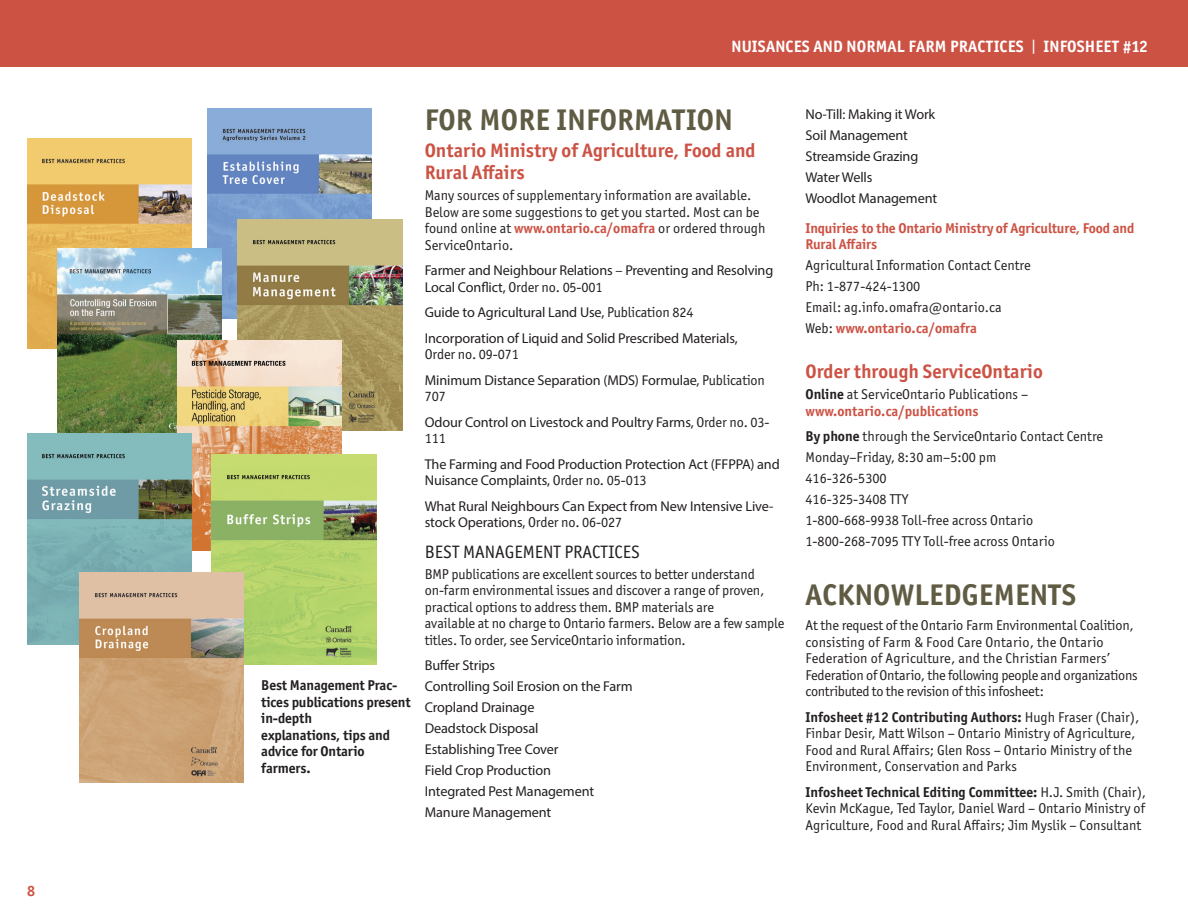
<style>
.page{position:relative;width:1188px;height:918px;background:#fff}
.page>*{position:absolute;margin:0;border:0;box-sizing:border-box;transform-origin:0 0}
.t1{font:700 30px "Officina Sans ITC Pro";letter-spacing:.01em;color:#605c44}
.t2{font:700 19.5px/22.5px "Officina Sans ITC Pro";color:#cc5244}
.t3{font:18px "Officina Sans ITC Pro";color:#231f20}
.t4{font:700 16.5px "Officina Sans ITC Pro";letter-spacing:.01em;color:#fff}
.t5{font:700 15px "Officina Sans ITC Pro";color:#cc5244}
.t6{font:14.25px/16.5px "Officina Sans ITC Pro";color:#231f20}
.t7{font:14.25px/21px "Myriad Pro";letter-spacing:-.01em;color:#231f20}
.t8{font:700 14.25px/16.5px "Officina Sans ITC Pro";letter-spacing:-.01em;color:#231f20}
.t9{font:700 14.25px/16.5px "Officina Sans ITC Pro";letter-spacing:-.01em;color:#cc5244}
.s1{font-weight:400}
.s2{font-weight:700;color:#cc5244}
.s3{font-family:"Officina Sans ITC Pro"}
.s4{font-weight:700}
</style>
<div class="page">
<div style="left:0;top:0;width:1188px;height:68px;background:#cc5244"></div>
<img style="left:207px;top:108px;width:165px;height:210px">
<img style="left:27px;top:138px;width:165px;height:210px">
<img style="left:238px;top:220px;width:164px;height:210px">
<img style="left:57px;top:249px;width:165px;height:185px">
<img style="left:177px;top:340px;width:165px;height:211px">
<img style="left:27px;top:434px;width:165px;height:210px">
<img style="left:212px;top:454px;width:164px;height:211px">
<img style="left:79px;top:572px;width:165px;height:211px">
<p class="t5" style="left:27px;top:882px;width:10px">8</p>
<p class="t4" style="left:731px;top:37px;width:418px">NUISANCES AND NORMAL FARM PRACTICES <span class="s1">|</span> INFOSHEET #12</p>
<p class="t8" style="left:261px;top:677px;width:151px">Best Management Prac&shy;tices publications present in-depth<br>explanations, tips and advice for Ontario farmers.</p>
<h1 class="t1" style="left:425px;top:101px;width:309px">FOR MORE INFORMATION</h1>
<h2 class="t2" style="left:425px;top:139px;width:332px">Ontario Ministry of Agriculture, Food and<br>Rural Affairs</h2>
<p class="t6" style="left:425px;top:187px;width:342px">Many sources of supplementary information are available.<br>Below are some suggestions to get you started. Most can be found online at <span class="s2">www.ontario.ca/omafra</span> or ordered through ServiceOntario.</p>
<p class="t7" style="left:425px;top:262px;width:350px;line-height:16.5px">Farmer and Neighbour Relations – Preventing and Resolving<br>Local Conflict, <span class="s3">Order no. 05-001</span></p>
<p class="t7" style="left:425px;top:299px;width:314px;line-height:25.5px">Guide to Agricultural Land Use, <span class="s3">Publication 824<br></span>Incorporation of Liquid and Solid Prescribed Materials,</p>
<p class="t6" style="left:425px;top:346px;width:96px">Order no. 09-071</p>
<p class="t7" style="left:425px;top:369px;width:342px">Minimum Distance Separation (MDS) Formulae, <span class="s3">Publication</span></p>
<p class="t6" style="left:425px;top:388px;width:23px">707</p>
<p class="t7" style="left:425px;top:411px;width:346px">Odour Control on Livestock and Poultry Farms, <span class="s3">Order no. 03-</span></p>
<p class="t6" style="left:425px;top:430px;width:23px">111</p>
<p class="t7" style="left:425px;top:455px;width:356px;line-height:16.5px">The Farming and Food Production Protection Act (FFPPA) and<br>Nuisance Complaints, <span class="s3">Order no. 05-013</span></p>
<p class="t7" style="left:425px;top:497px;width:350px;line-height:16.5px">What Rural Neighbours Can Expect from New Intensive Live&shy;stock Operations, <span class="s3">Order no. 06-027</span></p>
<p class="t3" style="left:425px;top:541px;width:216px">BEST MANAGEMENT PRACTICES</p>
<p class="t6" style="left:425px;top:566px;width:361px">BMP publications are excellent sources to better understand on-farm environmental issues and discover a range of proven, practical options to address them. BMP materials are<br>available at no charge to Ontario farmers. Below are a few sample titles. To order, see ServiceOntario information.</p>
<p class="t7" style="left:425px;top:655px;width:209px">Buffer Strips<br>Controlling Soil Erosion on the Farm<br>Cropland Drainage<br>Deadstock Disposal<br>Establishing Tree Cover<br>Field Crop Production<br>Integrated Pest Management<br>Manure Management</p>
<p class="t7" style="left:806px;top:103px;width:133px">No-Till: Making it Work<br>Soil Management<br>Streamside Grazing<br>Water Wells<br>Woodlot Management</p>
<p class="t9" style="left:806px;top:220px;width:331px">Inquiries to the Ontario Ministry of Agriculture, Food and<br>Rural Affairs</p>
<p class="t6" style="left:806px;top:255px;width:227px;line-height:21px">Agricultural Information Contact Centre<br>Ph: 1-877-424-1300<br>Email: ag.info.omafra@ontario.ca<br>Web: <span class="s2">www.ontario.ca/omafra</span></p>
<h2 class="t2" style="left:806px;top:360px;width:239px">Order through ServiceOntario</h2>
<p class="t6" style="left:806px;top:386px;width:224px"><span class="s4">Online</span> at ServiceOntario Publications – <span class="s2">www.ontario.ca/publications</span></p>
<p class="t6" style="left:806px;top:426px;width:299px;line-height:21px"><span class="s4">By phone</span> through the ServiceOntario Contact Centre Monday–Friday, 8:30 am–5:00 pm<br>416-326-5300<br>416-325-3408 TTY<br>1-800-668-9938 Toll-free across Ontario 1-800-268-7095 TTY Toll-free across Ontario</p>
<h1 class="t1" style="left:806px;top:576px;width:272px">ACKNOWLEDGEMENTS</h1>
<p class="t6" style="left:806px;top:617px;width:334px">At the request of the Ontario Farm Environmental Coalition, consisting of Farm &amp; Food Care Ontario, the Ontario Federation of Agriculture, and the Christian Farmers’ Federation of Ontario, the following people and organizations contributed to the revision of this infosheet:</p>
<p class="t6" style="left:806px;top:709px;width:335px"><span class="s4">Infosheet #12 Contributing Authors:</span> Hugh Fraser (Chair), Finbar Desir, Matt Wilson – Ontario Ministry of Agriculture, Food and Rural Affairs; Glen Ross – Ontario Ministry of the Environment, Conservation and Parks</p>
<p class="t6" style="left:806px;top:784px;width:342px;text-align:justify"><span class="s4">Infosheet Technical Editing Committee:</span> H.J. Smith (Chair), Kevin McKague, Ted Taylor, Daniel Ward – Ontario Ministry of Agriculture, Food and Rural Affairs; Jim Myslik – Consultant</p>
</div>
